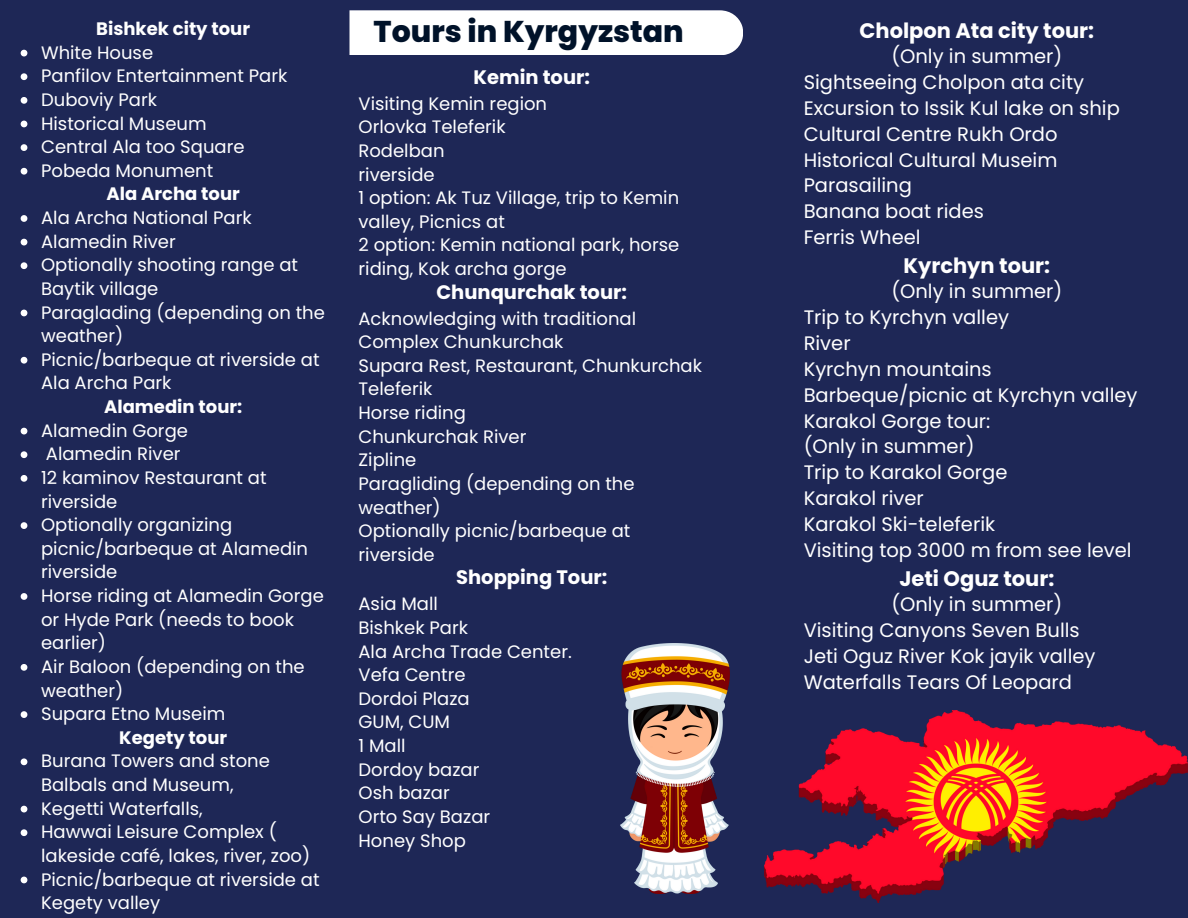
<style>
.page{position:relative;width:1188px;height:918px;background:#1e2756}
.page>*{position:absolute;margin:0;border:0;box-sizing:border-box;transform-origin:0 0}
.t1{font:800 30px "Poppins";color:#001229}
.t2{font:700 21px "Poppins";color:#fff}
.t3{font:19.5px "Poppins";color:#fff}
.t4{font:700 19.5px "Poppins";color:#fff}
.t5{font:18px/23.7px "Poppins";color:#fff}
.t6{font:700 18px "Poppins";color:#fff}
</style>
<div class="page">
<div style="left:350px;top:10px;width:393px;height:45px;background:#fff"></div>
<img style="left:765px;top:710px;width:423px;height:193px">
<img style="left:620px;top:644px;width:109px;height:250px">
<svg style="left:21px;top:50px;width:6px;height:6px"></svg>
<svg style="left:21px;top:73px;width:6px;height:7px"></svg>
<svg style="left:21px;top:97px;width:6px;height:7px"></svg>
<svg style="left:21px;top:121px;width:6px;height:6px"></svg>
<svg style="left:21px;top:144px;width:6px;height:7px"></svg>
<svg style="left:21px;top:168px;width:6px;height:7px"></svg>
<svg style="left:21px;top:215px;width:6px;height:7px"></svg>
<svg style="left:21px;top:239px;width:6px;height:6px"></svg>
<svg style="left:21px;top:262px;width:6px;height:7px"></svg>
<svg style="left:21px;top:310px;width:6px;height:6px"></svg>
<svg style="left:21px;top:357px;width:6px;height:7px"></svg>
<svg style="left:21px;top:428px;width:6px;height:6px"></svg>
<svg style="left:21px;top:451px;width:6px;height:7px"></svg>
<svg style="left:21px;top:475px;width:6px;height:7px"></svg>
<svg style="left:21px;top:522px;width:6px;height:7px"></svg>
<svg style="left:21px;top:593px;width:6px;height:7px"></svg>
<svg style="left:21px;top:664px;width:6px;height:7px"></svg>
<svg style="left:21px;top:711px;width:6px;height:7px"></svg>
<svg style="left:21px;top:758px;width:6px;height:7px"></svg>
<svg style="left:21px;top:806px;width:6px;height:6px"></svg>
<svg style="left:21px;top:829px;width:6px;height:7px"></svg>
<svg style="left:21px;top:877px;width:6px;height:6px"></svg>
<p class="t6" style="left:96px;top:16px;width:155px">Bishkek city tour</p>
<p class="t5" style="left:41px;top:41px;width:114px">White House</p>
<p class="t5" style="left:41px;top:64px;width:248px">Panfilov Entertainment Park</p>
<p class="t5" style="left:41px;top:88px;width:117px">Duboviy Park</p>
<p class="t5" style="left:41px;top:111px;width:167px">Historical Museum</p>
<p class="t5" style="left:41px;top:135px;width:205px">Central Ala too Square</p>
<p class="t5" style="left:41px;top:159px;width:174px">Pobeda Monument</p>
<p class="t5" style="left:41px;top:206px;width:212px">Ala Archa National Park</p>
<p class="t5" style="left:41px;top:230px;width:136px">Alamedin River</p>
<p class="t5" style="left:41px;top:253px;width:258px">Optionally shooting range at<br>Baytik village</p>
<p class="t5" style="left:41px;top:300px;width:285px">Paraglading (depending on the weather)</p>
<p class="t5" style="left:41px;top:348px;width:280px">Picnic/barbeque at riverside at<br>Ala Archa Park</p>
<p class="t5" style="left:41px;top:419px;width:148px">Alamedin Gorge</p>
<p class="t5" style="left:46px;top:442px;width:136px">Alamedin River</p>
<p class="t5" style="left:41px;top:466px;width:227px">12 kaminov Restaurant at riverside</p>
<p class="t5" style="left:41px;top:513px;width:269px">Optionally organizing picnic/barbeque at Alamedin riverside</p>
<p class="t5" style="left:41px;top:584px;width:284px">Horse riding at Alamedin Gorge or Hyde Park (needs to book earlier)</p>
<p class="t5" style="left:41px;top:655px;width:265px">Air Baloon (depending on the weather)</p>
<p class="t5" style="left:41px;top:702px;width:186px">Supara Etno Museim</p>
<p class="t5" style="left:41px;top:749px;width:230px">Burana Towers and stone<br>Balbals and Museum,</p>
<p class="t5" style="left:41px;top:797px;width:163px">Kegetti Waterfalls,</p>
<p class="t5" style="left:41px;top:820px;width:271px">Hawwai Leisure Complex ( lakeside café, lakes, river, zoo)</p>
<p class="t5" style="left:41px;top:867px;width:280px">Picnic/barbeque at riverside at<br>Kegety valley</p>
<p class="t6" style="left:107px;top:182px;width:135px">Ala Archa tour</p>
<p class="t6" style="left:104px;top:394px;width:140px">Alamedin tour:</p>
<p class="t6" style="left:119px;top:725px;width:110px">Kegety tour</p>
<p class="t1" style="left:374px;top:10px;width:312px">Tours in Kyrgyzstan</p>
<p class="t2" style="left:860px;top:16px;width:236px">Cholpon Ata city tour:</p>
<p class="t3" style="left:891px;top:43px;width:173px">(Only in summer)</p>
<p class="t3" style="left:804px;top:68px;width:282px">Sightseeing Cholpon ata city</p>
<p class="t3" style="left:804px;top:94px;width:318px">Excursion to Issik Kul lake on ship</p>
<p class="t3" style="left:804px;top:120px;width:255px">Cultural Centre Rukh Ordo</p>
<p class="t3" style="left:804px;top:146px;width:255px">Historical Cultural Museim</p>
<p class="t3" style="left:804px;top:172px;width:110px">Parasailing</p>
<p class="t3" style="left:804px;top:198px;width:182px">Banana boat rides</p>
<p class="t3" style="left:804px;top:224px;width:119px">Ferris Wheel</p>
<p class="t2" style="left:904px;top:251px;width:148px">Kyrchyn tour:</p>
<p class="t3" style="left:891px;top:278px;width:173px">(Only in summer)</p>
<p class="t3" style="left:804px;top:304px;width:207px">Trip to Kyrchyn valley</p>
<p class="t3" style="left:804px;top:329px;width:48px">River</p>
<p class="t3" style="left:804px;top:355px;width:190px">Kyrchyn mountains</p>
<p class="t3" style="left:804px;top:381px;width:335px">Barbeque/picnic at Kyrchyn valley</p>
<p class="t3" style="left:804px;top:407px;width:188px">Karakol Gorge tour:</p>
<p class="t3" style="left:804px;top:433px;width:173px">(Only in summer)</p>
<p class="t3" style="left:804px;top:459px;width:205px">Trip to Karakol Gorge</p>
<p class="t3" style="left:804px;top:485px;width:122px">Karakol river</p>
<p class="t3" style="left:804px;top:511px;width:193px">Karakol Ski-teleferik</p>
<p class="t3" style="left:804px;top:536px;width:330px">Visiting top 3000 m from see level</p>
<p class="t2" style="left:899px;top:564px;width:156px">Jeti Oguz tour:</p>
<p class="t3" style="left:891px;top:590px;width:173px">(Only in summer)</p>
<p class="t3" style="left:804px;top:616px;width:278px">Visiting Canyons Seven Bulls</p>
<p class="t3" style="left:804px;top:642px;width:293px">Jeti Oguz River Kok jayik valley</p>
<p class="t3" style="left:804px;top:668px;width:270px">Waterfalls Tears Of Leopard</p>
<p class="t4" style="left:473px;top:63px;width:118px">Kemin tour:</p>
<p class="t5" style="left:359px;top:91px;width:190px">Visiting Kemin region</p>
<p class="t5" style="left:359px;top:115px;width:149px">Orlovka Teleferik</p>
<p class="t5" style="left:359px;top:139px;width:88px">Rodelban</p>
<p class="t5" style="left:359px;top:162px;width:78px">riverside</p>
<p class="t5" style="left:359px;top:186px;width:322px">1 option: Ak Tuz Village, trip to Kemin valley, Picnics at</p>
<p class="t5" style="left:359px;top:233px;width:322px">2 option: Kemin national park, horse riding, Kok archa gorge</p>
<p class="t4" style="left:436px;top:278px;width:192px">Chunqurchak tour:</p>
<p class="t5" style="left:359px;top:306px;width:279px">Acknowledging with traditional<br>Complex Chunkurchak</p>
<p class="t5" style="left:359px;top:354px;width:345px">Supara Rest, Restaurant, Chunkurchak<br>Teleferik</p>
<p class="t5" style="left:359px;top:401px;width:109px">Horse riding</p>
<p class="t5" style="left:359px;top:424px;width:169px">Chunkurchak River</p>
<p class="t5" style="left:359px;top:448px;width:59px">Zipline</p>
<p class="t5" style="left:359px;top:472px;width:278px">Paragliding (depending on the weather)</p>
<p class="t5" style="left:359px;top:519px;width:274px">Optionally picnic/barbeque at riverside</p>
<p class="t4" style="left:456px;top:564px;width:153px">Shopping Tour:</p>
<p class="t5" style="left:359px;top:592px;width:81px">Asia Mall</p>
<p class="t5" style="left:359px;top:616px;width:111px">Bishkek Park</p>
<p class="t5" style="left:359px;top:639px;width:215px">Ala Archa Trade Center.</p>
<p class="t5" style="left:359px;top:663px;width:109px">Vefa Centre</p>
<p class="t5" style="left:359px;top:687px;width:113px">Dordoi Plaza</p>
<p class="t5" style="left:359px;top:710px;width:93px">GUM, CUM</p>
<p class="t5" style="left:359px;top:734px;width:49px">1 Mall</p>
<p class="t5" style="left:359px;top:757px;width:122px">Dordoy bazar</p>
<p class="t5" style="left:359px;top:781px;width:93px">Osh bazar</p>
<p class="t5" style="left:359px;top:805px;width:133px">Orto Say Bazar</p>
<p class="t5" style="left:359px;top:828px;width:109px">Honey Shop</p>
</div>
